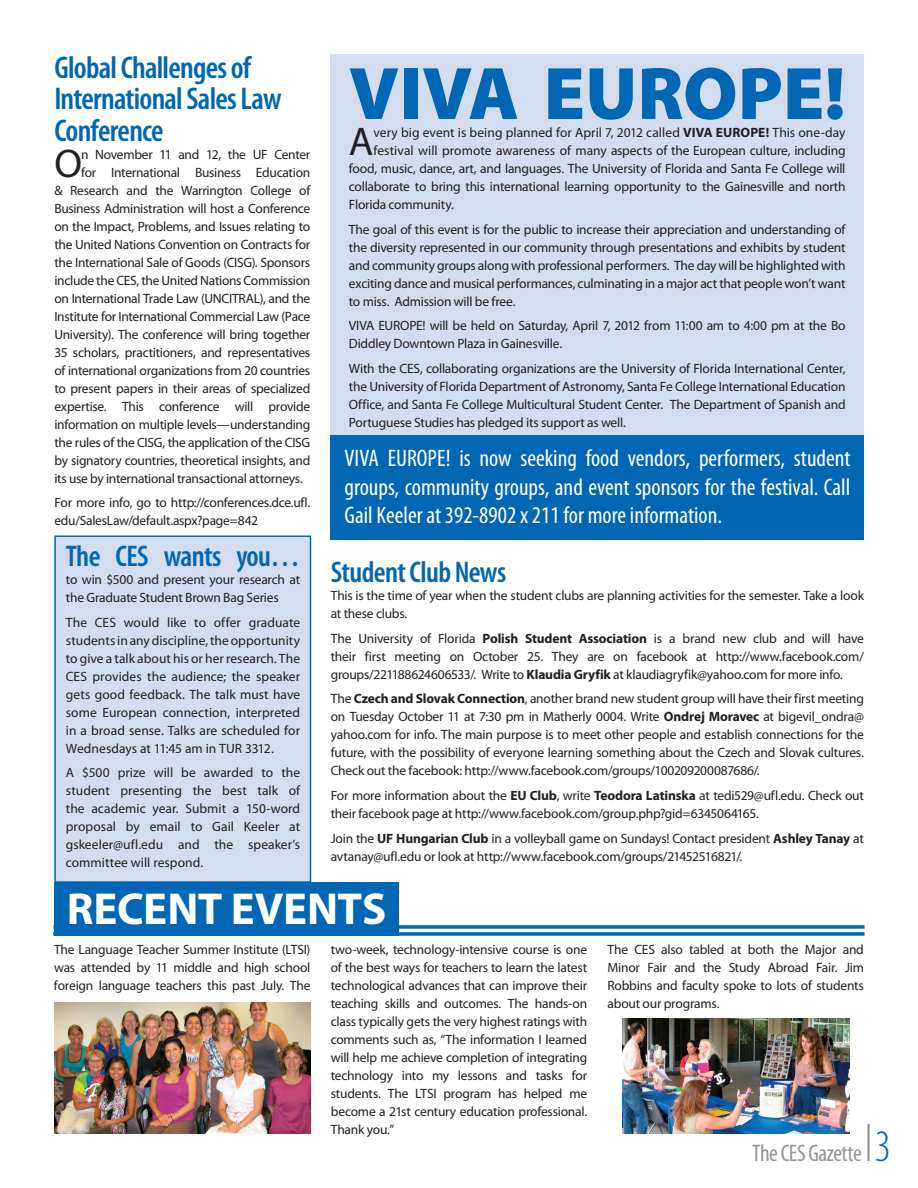
<style>
.page{position:relative;width:918px;height:1188px;background:#fff}
.page>*{position:absolute;margin:0;border:0;box-sizing:border-box;transform-origin:0 0}
.t1{font:900 75px "Myriad Pro";color:#0166b3}
.t2{font:700 45px "Myriad Pro";letter-spacing:-.005em;color:#fff}
.t3{font:40.2px "Myriad Pro";color:#231f20}
.t4{font:600 condensed 31.5px/31.5px "Myriad Pro";letter-spacing:-.025em;color:#0166b3}
.t5{font:600 condensed 30px "Myriad Pro";letter-spacing:-.02em;color:#0166b3}
.t6{font:condensed 24px/28.8px "Myriad Pro";color:#fff;text-align:justify}
.t7{font:condensed 24px "Myriad Pro";letter-spacing:-.025em;color:#939598}
.t8{font:13.5px/18px "Myriad Pro";letter-spacing:-.02em;color:#231f20;text-align:justify}
.t9{font:13.5px "Myriad Pro";letter-spacing:.005em;color:#231f20}
.s1{font-weight:700}
.s2{font-weight:300;font-size:45px;color:#0166b3}
</style>
<div class="page">
<div style="left:54px;top:535px;width:257px;height:348px;background:#d4ddef;border:2px solid #0166b3"></div>
<div style="left:331px;top:54px;width:533px;height:401px;background:#d4ddef"></div>
<div style="left:331px;top:435px;width:533px;height:105px;background:#0166b3"></div>
<img style="left:54px;top:1003px;width:256px;height:131px">
<img style="left:623px;top:1019px;width:226px;height:115px">
<svg style="left:53px;top:925px;width:812px;height:4px;background:#2079bc"></svg>
<svg style="left:53px;top:932px;width:812px;height:4px;background:#2078bc"></svg>
<div style="left:54px;top:882px;width:345px;height:54px;background:#0166b3"></div>
<svg style="left:750px;top:1125px;width:100px;height:9px"></svg>
<hr style="left:867px;top:1124px;width:3px;height:37px;background:#939598">
<h3 class="t4" style="left:54px;top:51px;width:229px">Global Challenges of<br>International Sales Law<br>Conference</h3>
<h3 class="t3" style="left:54px;top:138px;width:29px">O</h3>
<p class="t8" style="left:81px;top:145px;width:231px">n November 11 and 12, the UF Center</p>
<h1 class="t1" style="left:349px;top:51px;width:498px">VIVA EUROPE!</h1>
<h3 class="t3" style="left:349px;top:117px;width:26px">A</h3>
<p class="t9" style="left:373px;top:124px;width:474px">very big event is being planned for April 7, 2012 called <span class="s1">VIVA EUROPE!</span> This one-day</p>
<p class="t8" style="left:373px;top:141px;width:474px">festival will promote awareness of many aspects of the European culture, including</p>
<p class="t8" style="left:349px;top:159px;width:498px">food, music, dance, art, and languages. The University of Florida and Santa Fe College will</p>
<p class="t8" style="left:349px;top:177px;width:498px">collaborate to bring this international learning opportunity to the Gainesville and north</p>
<p class="t8" style="left:349px;top:195px;width:107px">Florida community.</p>
<p class="t8" style="left:349px;top:220px;width:498px">The goal of this event is for the public to increase their appreciation and understanding of the diversity represented in our community through presentations and exhibits by student and community groups along with professional performers. The day will be highlighted with exciting dance and musical performances, culminating in a major act that people won’t want to miss. Admission will be free.</p>
<p class="t8" style="left:349px;top:317px;width:498px">VIVA EUROPE! will be held on Saturday, April 7, 2012 from 11:00 am to 4:00 pm at the Bo<br>Diddley Downtown Plaza in Gainesville.</p>
<p class="t8" style="left:349px;top:359px;width:498px">With the CES, collaborating organizations are the University of Florida International Center, the University of Florida Department of Astronomy, Santa Fe College International Education Office, and Santa Fe College Multicultural Student Center. The Department of Spanish and Portuguese Studies has pledged its support as well.</p>
<h3 class="t6" style="left:345px;top:443px;width:508px">VIVA EUROPE! is now seeking food vendors, performers, student groups, community groups, and event sponsors for the festival. Call Gail Keeler at 392-8902 x 211 for more information.</h3>
<h3 class="t5" style="left:331px;top:553px;width:177px">Student Club News</h3>
<p class="t8" style="left:331px;top:586px;width:535px">This is the time of year when the student clubs are planning activities for the semester. Take a look at these clubs.</p>
<p class="t8" style="left:331px;top:629px;width:535px">The University of Florida <span class="s1">Polish Student Association</span> is a brand new club and will have their first meeting on October 25. They are on facebook at http://www.facebook.com/ groups/221188624606533/. Write to <span class="s1">Klaudia Gryfik</span> at klaudiagryfik@yahoo.com for more info.</p>
<p class="t8" style="left:331px;top:690px;width:535px">The <span class="s1">Czech and Slovak Connection</span>, another brand new student group will have their first meeting on Tuesday October 11 at 7:30 pm in Matherly 0004. Write <span class="s1">Ondrej Moravec</span> at bigevil_ondra@ yahoo.com for info. The main purpose is to meet other people and establish connections for the future, with the possibility of everyone learning something about the Czech and Slovak cultures.<br>Check out the facebook: http://www.facebook.com/groups/100209200087686/.</p>
<p class="t8" style="left:331px;top:786px;width:535px">For more information about the <span class="s1">EU Club</span>, write <span class="s1">Teodora Latinska</span> at tedi529@ufl.edu. Check out their facebook page at http://www.facebook.com/group.php?gid=6345064165.</p>
<p class="t8" style="left:331px;top:829px;width:535px">Join the <span class="s1">UF Hungarian Club</span> in a volleyball game on Sundays! Contact president <span class="s1">Ashley Tanay</span> at avtanay@ufl.edu or look at http://www.facebook.com/groups/21452516821/.</p>
<h2 class="t2" style="left:67px;top:879px;width:215px">RECENT Events</h2>
<p class="t8" style="left:81px;top:163px;width:231px">for International Business Education</p>
<p class="t8" style="left:54px;top:181px;width:257px">&amp; Research and the Warrington College of</p>
<p class="t8" style="left:54px;top:199px;width:257px">Business Administration will host a Conference</p>
<p class="t8" style="left:54px;top:217px;width:257px">on the Impact, Problems, and Issues relating to</p>
<p class="t8" style="left:54px;top:235px;width:258px">the United Nations Convention on Contracts for</p>
<p class="t8" style="left:54px;top:253px;width:257px">the International Sale of Goods (CISG). Sponsors</p>
<p class="t8" style="left:54px;top:271px;width:257px">include the CES, the United Nations Commission</p>
<p class="t8" style="left:54px;top:289px;width:257px">on International Trade Law (UNCITRAL), and the</p>
<p class="t8" style="left:54px;top:307px;width:257px">Institute for International Commercial Law (Pace</p>
<p class="t8" style="left:54px;top:325px;width:257px">University). The conference will bring together</p>
<p class="t8" style="left:54px;top:343px;width:257px">35 scholars, practitioners, and representatives</p>
<p class="t8" style="left:54px;top:361px;width:257px">of international organizations from 20 countries</p>
<p class="t8" style="left:54px;top:379px;width:257px">to present papers in their areas of specialized</p>
<p class="t8" style="left:54px;top:397px;width:257px">expertise. This conference will provide</p>
<p class="t8" style="left:54px;top:415px;width:257px">information on multiple levels—understanding</p>
<p class="t8" style="left:54px;top:433px;width:257px">the rules of the CISG, the application of the CISG</p>
<p class="t8" style="left:54px;top:451px;width:257px">by signatory countries, theoretical insights, and</p>
<p class="t8" style="left:54px;top:469px;width:250px">its use by international transactional attorneys.</p>
<p class="t8" style="left:54px;top:494px;width:257px">For more info, go to http://conferences.dce.ufl. edu/SalesLaw/default.aspx?page=842</p>
<h3 class="t5" style="left:66px;top:538px;width:236px">The CES wants you…</h3>
<p class="t8" style="left:66px;top:570px;width:236px">to win $500 and present your research at the Graduate Student Brown Bag Series</p>
<p class="t8" style="left:66px;top:613px;width:236px">The CES would like to offer graduate students in any discipline, the opportunity to give a talk about his or her research. The CES provides the audience; the speaker gets good feedback. The talk must have some European connection, interpreted in a broad sense. Talks are scheduled for Wednesdays at 11:45 am in TUR 3312.</p>
<p class="t8" style="left:66px;top:764px;width:236px">A $500 prize will be awarded to the student presenting the best talk of the academic year. Submit a 150-word proposal by email to Gail Keeler at gskeeler@ufl.edu and the speaker’s committee will respond.</p>
<p class="t8" style="left:54px;top:941px;width:258px">The Language Teacher Summer Institute (LTSI) was attended by 11 middle and high school foreign language teachers this past July. The</p>
<p class="t8" style="left:331px;top:941px;width:258px">two-week, technology-intensive course is one of the best ways for teachers to learn the latest technological advances that can improve their teaching skills and outcomes. The hands-on class typically gets the very highest ratings with comments such as, “The information I learned will help me achieve completion of integrating technology into my lessons and tasks for students. The LTSI program has helped me become a 21st century education professional.<br>Thank you.”</p>
<p class="t8" style="left:607px;top:941px;width:258px">The CES also tabled at both the Major and Minor Fair and the Study Abroad Fair. Jim Robbins and faculty spoke to lots of students about our programs.</p>
<h3 class="t7" style="left:752px;top:1139px;width:140px">The CES Gazette <span class="s2">3</span></h3>
</div>
